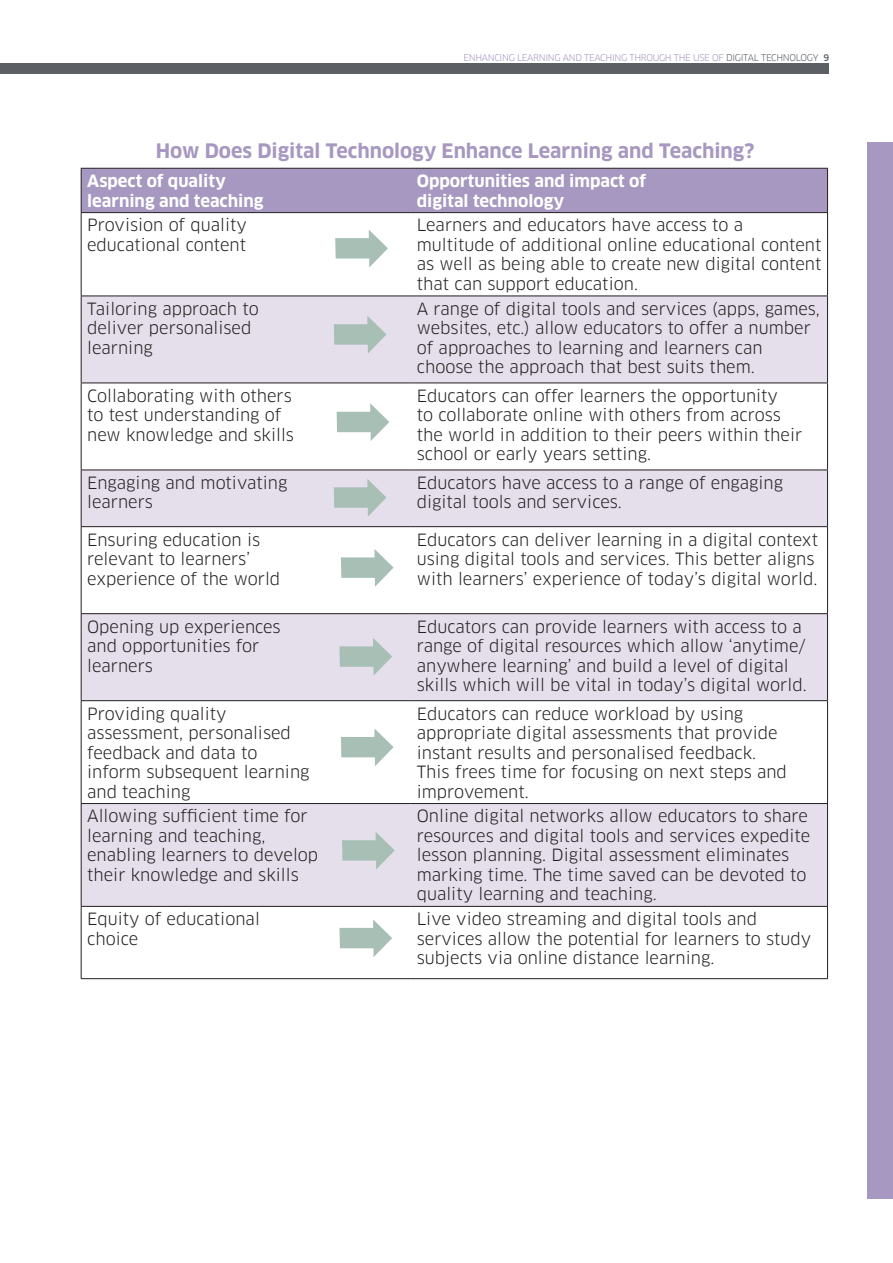
<style>
.page{position:relative;width:893px;height:1263px;background:#fff}
.page>*{position:absolute;margin:0;border:0;box-sizing:border-box;transform-origin:0 0}
.New_Heading_2{font:700 19.5px "Clan";color:#a698c0}
.NEW_Body_Text{font:16.5px/19.5px "Clan";color:#231f20}
.NEW_Body_Text-2{font:700 16.5px/19.5px "Clan";color:#fff}
.t1{font:9px "Clan";letter-spacing:-.035em;color:#a698c0}
.s1{color:#5c6065}
.s2{font-weight:500;color:#5c6065}
</style>
<div class="page">
<div style="left:0;top:64px;width:829px;height:10px;background:#5c6065"></div>
<div style="left:867px;top:142px;width:26px;height:1057px;background:#a698c0"></div>
<div style="left:82px;top:169px;width:745px;height:43px;background:#a698c0"></div>
<svg style="left:82px;top:297px;width:745px;height:609px;fill:#e5dfec"></svg>
<hr style="left:81px;top:168px;width:330px;height:1px;background:#231f20">
<hr style="left:81px;top:169px;width:1px;height:43px;background:#231f20">
<hr style="left:411px;top:168px;width:417px;height:1px;background:#231f20">
<hr style="left:827px;top:169px;width:1px;height:43px;background:#231f20">
<hr style="left:81px;top:212px;width:330px;height:1px;background:#231f20">
<hr style="left:81px;top:213px;width:1px;height:83px;background:#231f20">
<hr style="left:411px;top:212px;width:417px;height:1px;background:#231f20">
<hr style="left:827px;top:213px;width:1px;height:83px;background:#231f20">
<hr style="left:81px;top:296px;width:330px;height:1px;background:#231f20">
<hr style="left:81px;top:296px;width:1px;height:87px;background:#231f20">
<hr style="left:411px;top:296px;width:417px;height:1px;background:#231f20">
<hr style="left:827px;top:296px;width:1px;height:87px;background:#231f20">
<hr style="left:81px;top:383px;width:330px;height:1px;background:#231f20">
<hr style="left:81px;top:383px;width:1px;height:87px;background:#231f20">
<hr style="left:411px;top:383px;width:417px;height:1px;background:#231f20">
<hr style="left:827px;top:383px;width:1px;height:87px;background:#231f20">
<hr style="left:81px;top:470px;width:330px;height:1px;background:#231f20">
<hr style="left:81px;top:470px;width:1px;height:56px;background:#231f20">
<hr style="left:411px;top:470px;width:417px;height:1px;background:#231f20">
<hr style="left:827px;top:470px;width:1px;height:56px;background:#231f20">
<hr style="left:81px;top:526px;width:330px;height:1px;background:#231f20">
<hr style="left:81px;top:527px;width:1px;height:86px;background:#231f20">
<hr style="left:411px;top:526px;width:417px;height:1px;background:#231f20">
<hr style="left:827px;top:527px;width:1px;height:86px;background:#231f20">
<hr style="left:81px;top:613px;width:330px;height:1px;background:#231f20">
<hr style="left:81px;top:614px;width:1px;height:86px;background:#231f20">
<hr style="left:411px;top:613px;width:417px;height:1px;background:#231f20">
<hr style="left:827px;top:614px;width:1px;height:86px;background:#231f20">
<hr style="left:81px;top:700px;width:330px;height:1px;background:#231f20">
<hr style="left:81px;top:701px;width:1px;height:102px;background:#231f20">
<hr style="left:411px;top:700px;width:417px;height:1px;background:#231f20">
<hr style="left:827px;top:701px;width:1px;height:102px;background:#231f20">
<hr style="left:81px;top:803px;width:330px;height:1px;background:#231f20">
<hr style="left:81px;top:804px;width:1px;height:102px;background:#231f20">
<hr style="left:411px;top:803px;width:417px;height:1px;background:#231f20">
<hr style="left:827px;top:804px;width:1px;height:102px;background:#231f20">
<hr style="left:81px;top:906px;width:330px;height:1px;background:#231f20">
<hr style="left:81px;top:907px;width:1px;height:71px;background:#231f20">
<hr style="left:411px;top:906px;width:417px;height:1px;background:#231f20">
<hr style="left:827px;top:907px;width:1px;height:71px;background:#231f20">
<hr style="left:81px;top:978px;width:330px;height:1px;background:#231f20">
<hr style="left:411px;top:978px;width:417px;height:1px;background:#231f20">
<svg style="left:335px;top:230px;width:53px;height:37px"></svg>
<svg style="left:334px;top:316px;width:53px;height:38px;background:#c5cecf"></svg>
<svg style="left:337px;top:403px;width:52px;height:38px"></svg>
<svg style="left:341px;top:549px;width:53px;height:38px"></svg>
<svg style="left:339px;top:638px;width:53px;height:38px;background:#c5cecf"></svg>
<svg style="left:341px;top:728px;width:53px;height:38px"></svg>
<svg style="left:342px;top:832px;width:53px;height:37px;background:#c4cdcf"></svg>
<svg style="left:339px;top:919px;width:53px;height:38px"></svg>
<svg style="left:334px;top:479px;width:53px;height:38px;background:#c5cecf"></svg>
<p class="t1" style="left:463px;top:52px;width:367px">ENHANCING LEARNING AND TEACHING THROUGH THE USE OF <span class="s1">DIGITAL TECHNOLOGY</span> <span class="s2">9</span></p>
<p class="New_Heading_2" style="left:156px;top:138px;width:600px">How Does Digital Technology Enhance Learning and Teaching?</p>
<p class="NEW_Body_Text-2" style="left:87px;top:172px;width:140px">Aspect of quality</p>
<p class="NEW_Body_Text-2" style="left:87px;top:191px;width:178px">learning and teaching</p>
<p class="NEW_Body_Text-2" style="left:417px;top:172px;width:231px">Opportunities and impact of digital technology</p>
<p class="NEW_Body_Text" style="left:87px;top:216px;width:161px">Provision of quality educational content</p>
<p class="NEW_Body_Text" style="left:417px;top:216px;width:406px">Learners and educators have access to a multitude of additional online educational content as well as being able to create new digital content that can support education.</p>
<p class="NEW_Body_Text" style="left:87px;top:299px;width:173px">Tailoring approach to deliver personalised learning</p>
<p class="NEW_Body_Text" style="left:417px;top:299px;width:405px">A range of digital tools and services (apps, games, websites, etc.) allow educators to offer a number of approaches to learning and learners can choose the approach that best suits them.</p>
<p class="NEW_Body_Text" style="left:87px;top:386px;width:208px">Collaborating with others to test understanding of new knowledge and skills</p>
<p class="NEW_Body_Text" style="left:417px;top:386px;width:387px">Educators can offer learners the opportunity<br>to collaborate online with others from across the world in addition to their peers within their school or early years setting.</p>
<p class="NEW_Body_Text" style="left:87px;top:473px;width:202px">Engaging and motivating learners</p>
<p class="NEW_Body_Text" style="left:417px;top:473px;width:368px">Educators have access to a range of engaging digital tools and services.</p>
<p class="NEW_Body_Text" style="left:87px;top:530px;width:195px">Ensuring education is relevant to learners’ experience of the world</p>
<p class="NEW_Body_Text" style="left:417px;top:530px;width:403px">Educators can deliver learning in a digital context using digital tools and services. This better aligns with learners’ experience of today’s digital world.</p>
<p class="NEW_Body_Text" style="left:87px;top:617px;width:195px">Opening up experiences and opportunities for learners</p>
<p class="NEW_Body_Text" style="left:417px;top:617px;width:391px">Educators can provide learners with access to a range of digital resources which allow ‘anytime/ anywhere learning’ and build a level of digital skills which will be vital in today’s digital world.</p>
<p class="NEW_Body_Text" style="left:87px;top:704px;width:224px">Providing quality assessment, personalised feedback and data to inform subsequent learning and teaching</p>
<p class="NEW_Body_Text" style="left:417px;top:704px;width:372px">Educators can reduce workload by using appropriate digital assessments that provide instant results and personalised feedback.<br>This frees time for focusing on next steps and improvement.</p>
<p class="NEW_Body_Text" style="left:87px;top:807px;width:233px">Allowing sufficient time for learning and teaching, enabling learners to develop their knowledge and skills</p>
<p class="NEW_Body_Text" style="left:417px;top:807px;width:395px">Online digital networks allow educators to share resources and digital tools and services expedite lesson planning. Digital assessment eliminates marking time. The time saved can be devoted to quality learning and teaching.</p>
<p class="NEW_Body_Text" style="left:87px;top:910px;width:174px">Equity of educational choice</p>
<p class="NEW_Body_Text" style="left:417px;top:910px;width:396px">Live video streaming and digital tools and services allow the potential for learners to study subjects via online distance learning.</p>
</div>
